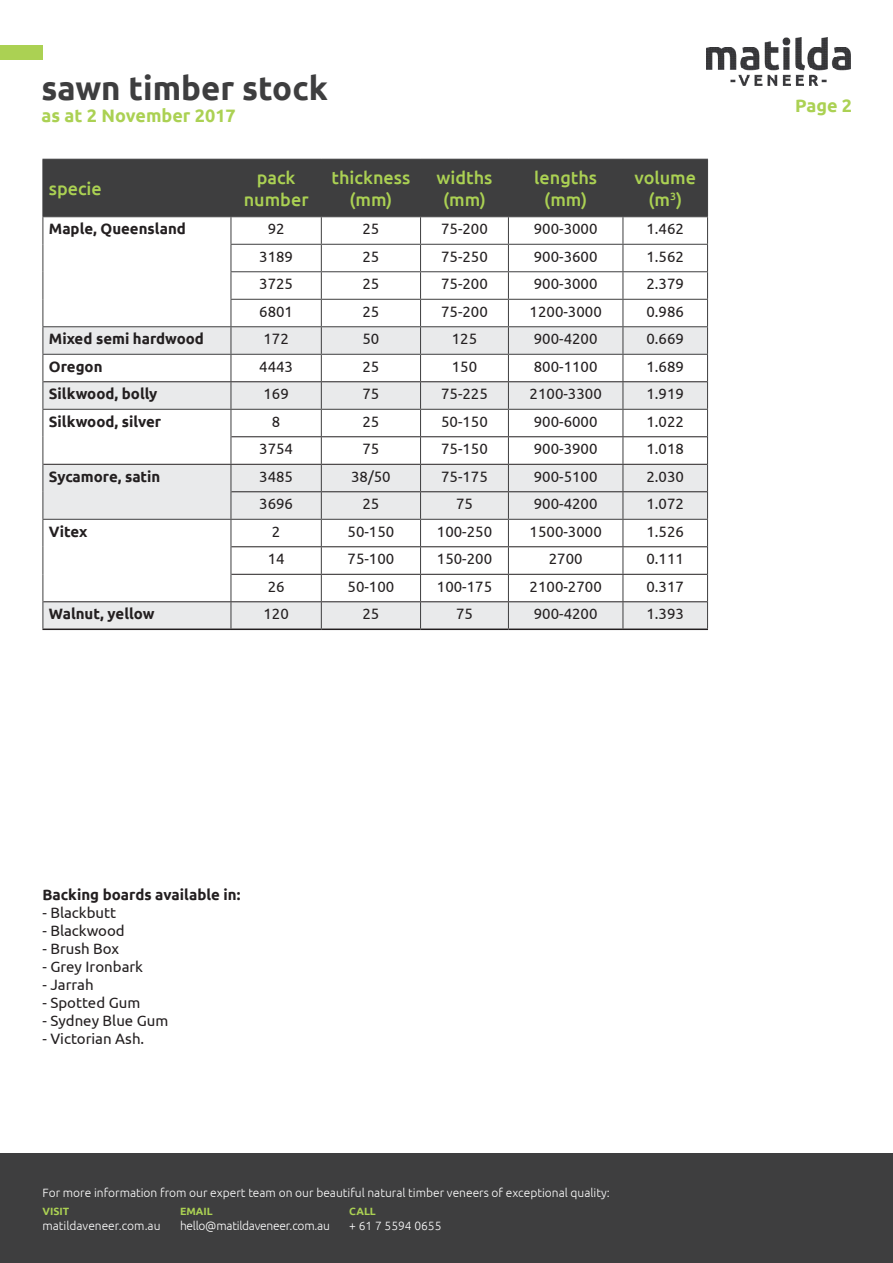
<style>
.page{position:relative;width:893px;height:1263px;background:#fff}
.page>*{position:absolute;margin:0;border:0;box-sizing:border-box;transform-origin:0 0}
.t1{font:700 33px "Ubuntu";color:#3e3e3f}
.t2{font:500 18px/21.6px "Ubuntu";color:#abd153;text-align:center}
.t3{font:700 18px "Ubuntu";color:#abd153}
.t4{font:15px "Ubuntu";color:#231f20}
.t5{font:700 15px "Ubuntu";color:#231f20}
.t6{font:300 12px "Ubuntu";color:#fff}
.t7{font:300 12px "Ubuntu";letter-spacing:-.02em;color:#fff}
.t8{font:700 10.5px "Ubuntu";color:#abd153}
</style>
<div class="page">
<div style="left:0;top:45px;width:42px;height:15px;background:#abd153"></div>
<div style="left:0;top:1154px;width:893px;height:109px;background:#3e3e3f"></div>
<img style="left:707px;top:38px;width:144px;height:48px">
<hr style="left:42px;top:628px;width:189px;height:2px;background:#231f20">
<hr style="left:231px;top:628px;width:90px;height:2px;background:#231f20">
<hr style="left:321px;top:628px;width:100px;height:2px;background:#231f20">
<hr style="left:421px;top:628px;width:87px;height:2px;background:#231f20">
<hr style="left:508px;top:628px;width:115px;height:2px;background:#231f20">
<hr style="left:623px;top:628px;width:85px;height:2px;background:#231f20">
<svg style="left:42px;top:159px;width:666px;height:469px"></svg>
<hr style="left:43px;top:464px;width:188px;height:1px;background:#231f20">
<p class="t1" style="left:41px;top:69px;width:288px">sawn timber stock</p>
<p class="t3" style="left:41px;top:105px;width:196px">as at 2 November 2017</p>
<p class="t2" style="left:49px;top:177px;width:54px">specie</p>
<p class="t2" style="left:244px;top:166px;width:66px">pack number</p>
<p class="t2" style="left:332px;top:166px;width:80px">thickness (mm)</p>
<p class="t2" style="left:436px;top:166px;width:57px">widths (mm)</p>
<p class="t2" style="left:534px;top:166px;width:64px">lengths (mm)</p>
<p class="t2" style="left:634px;top:166px;width:63px">volume (m<sup>3</sup>)</p>
<p class="t5" style="left:49px;top:220px;width:139px">Maple, Queensland</p>
<p class="t4" style="left:268px;top:220px;width:18px">92</p>
<p class="t4" style="left:362px;top:220px;width:18px">25</p>
<p class="t4" style="left:441px;top:220px;width:48px">75-200</p>
<p class="t4" style="left:534px;top:220px;width:65px">900-3000</p>
<p class="t4" style="left:646px;top:220px;width:39px">1.462</p>
<p class="t4" style="left:259px;top:247px;width:35px">3189</p>
<p class="t4" style="left:362px;top:247px;width:18px">25</p>
<p class="t4" style="left:441px;top:247px;width:48px">75-250</p>
<p class="t4" style="left:534px;top:247px;width:65px">900-3600</p>
<p class="t4" style="left:646px;top:247px;width:39px">1.562</p>
<p class="t4" style="left:259px;top:275px;width:35px">3725</p>
<p class="t4" style="left:362px;top:275px;width:18px">25</p>
<p class="t4" style="left:441px;top:275px;width:48px">75-200</p>
<p class="t4" style="left:534px;top:275px;width:65px">900-3000</p>
<p class="t4" style="left:646px;top:275px;width:39px">2.379</p>
<p class="t4" style="left:259px;top:302px;width:35px">6801</p>
<p class="t4" style="left:362px;top:302px;width:18px">25</p>
<p class="t4" style="left:441px;top:302px;width:48px">75-200</p>
<p class="t4" style="left:530px;top:302px;width:74px">1200-3000</p>
<p class="t4" style="left:646px;top:302px;width:39px">0.986</p>
<p class="t5" style="left:49px;top:330px;width:157px">Mixed semi hardwood</p>
<p class="t4" style="left:263px;top:330px;width:27px">172</p>
<p class="t4" style="left:362px;top:330px;width:18px">50</p>
<p class="t4" style="left:452px;top:330px;width:27px">125</p>
<p class="t4" style="left:534px;top:330px;width:65px">900-4200</p>
<p class="t4" style="left:646px;top:330px;width:39px">0.669</p>
<p class="t5" style="left:49px;top:357px;width:55px">Oregon</p>
<p class="t4" style="left:259px;top:357px;width:35px">4443</p>
<p class="t4" style="left:362px;top:357px;width:18px">25</p>
<p class="t4" style="left:452px;top:357px;width:27px">150</p>
<p class="t4" style="left:534px;top:357px;width:65px">800-1100</p>
<p class="t4" style="left:646px;top:357px;width:39px">1.689</p>
<p class="t5" style="left:49px;top:385px;width:110px">Silkwood, bolly</p>
<p class="t4" style="left:263px;top:385px;width:27px">169</p>
<p class="t4" style="left:362px;top:385px;width:18px">75</p>
<p class="t4" style="left:441px;top:385px;width:48px">75-225</p>
<p class="t4" style="left:530px;top:385px;width:74px">2100-3300</p>
<p class="t4" style="left:646px;top:385px;width:39px">1.919</p>
<p class="t5" style="left:49px;top:412px;width:114px">Silkwood, silver</p>
<p class="t4" style="left:272px;top:412px;width:10px">8</p>
<p class="t4" style="left:362px;top:412px;width:18px">25</p>
<p class="t4" style="left:441px;top:412px;width:48px">50-150</p>
<p class="t4" style="left:534px;top:412px;width:65px">900-6000</p>
<p class="t4" style="left:646px;top:412px;width:39px">1.022</p>
<p class="t4" style="left:259px;top:440px;width:35px">3754</p>
<p class="t4" style="left:362px;top:440px;width:18px">75</p>
<p class="t4" style="left:441px;top:440px;width:48px">75-150</p>
<p class="t4" style="left:534px;top:440px;width:65px">900-3900</p>
<p class="t4" style="left:646px;top:440px;width:39px">1.018</p>
<p class="t5" style="left:49px;top:467px;width:113px">Sycamore, satin</p>
<p class="t4" style="left:259px;top:467px;width:35px">3485</p>
<p class="t4" style="left:351px;top:467px;width:41px">38/50</p>
<p class="t4" style="left:441px;top:467px;width:48px">75-175</p>
<p class="t4" style="left:534px;top:467px;width:65px">900-5100</p>
<p class="t4" style="left:646px;top:467px;width:39px">2.030</p>
<p class="t4" style="left:259px;top:495px;width:35px">3696</p>
<p class="t4" style="left:362px;top:495px;width:18px">25</p>
<p class="t4" style="left:456px;top:495px;width:18px">75</p>
<p class="t4" style="left:534px;top:495px;width:65px">900-4200</p>
<p class="t4" style="left:646px;top:495px;width:39px">1.072</p>
<p class="t5" style="left:49px;top:522px;width:40px">Vitex</p>
<p class="t4" style="left:272px;top:522px;width:10px">2</p>
<p class="t4" style="left:348px;top:522px;width:48px">50-150</p>
<p class="t4" style="left:437px;top:522px;width:57px">100-250</p>
<p class="t4" style="left:530px;top:522px;width:74px">1500-3000</p>
<p class="t4" style="left:646px;top:522px;width:39px">1.526</p>
<p class="t4" style="left:268px;top:550px;width:18px">14</p>
<p class="t4" style="left:348px;top:550px;width:48px">75-100</p>
<p class="t4" style="left:437px;top:550px;width:57px">150-200</p>
<p class="t4" style="left:549px;top:550px;width:35px">2700</p>
<p class="t4" style="left:646px;top:550px;width:39px">0.111</p>
<p class="t4" style="left:268px;top:577px;width:18px">26</p>
<p class="t4" style="left:348px;top:577px;width:48px">50-100</p>
<p class="t4" style="left:437px;top:577px;width:57px">100-175</p>
<p class="t4" style="left:530px;top:577px;width:74px">2100-2700</p>
<p class="t4" style="left:646px;top:577px;width:39px">0.317</p>
<p class="t5" style="left:49px;top:605px;width:107px">Walnut, yellow</p>
<p class="t4" style="left:263px;top:605px;width:27px">120</p>
<p class="t4" style="left:362px;top:605px;width:18px">25</p>
<p class="t4" style="left:456px;top:605px;width:18px">75</p>
<p class="t4" style="left:534px;top:605px;width:65px">900-4200</p>
<p class="t4" style="left:646px;top:605px;width:39px">1.393</p>
<p class="t3" style="left:795px;top:95px;width:58px">Page 2</p>
<p class="t5" style="left:42px;top:885px;width:199px">Backing boards available in:</p>
<p class="t4" style="left:42px;top:903px;width:75px">- Blackbutt</p>
<p class="t4" style="left:42px;top:921px;width:84px">- Blackwood</p>
<p class="t4" style="left:42px;top:939px;width:78px">- Brush Box</p>
<p class="t4" style="left:42px;top:957px;width:102px">- Grey Ironbark</p>
<p class="t4" style="left:42px;top:975px;width:53px">- Jarrah</p>
<p class="t4" style="left:42px;top:993px;width:99px">- Spotted Gum</p>
<p class="t4" style="left:42px;top:1011px;width:127px">- Sydney Blue Gum</p>
<p class="t4" style="left:42px;top:1029px;width:103px">- Victorian Ash.</p>
<p class="t6" style="left:42px;top:1186px;width:569px">For more information from our expert team on our beautiful natural timber veneers of exceptional quality:</p>
<p class="t8" style="left:180px;top:1205px;width:34px">EMAIL</p>
<p class="t7" style="left:180px;top:1219px;width:151px">hello@matildaveneer.com.au</p>
<p class="t8" style="left:42px;top:1205px;width:28px">VISIT</p>
<p class="t6" style="left:42px;top:1219px;width:120px">matildaveneer.com.au</p>
<p class="t8" style="left:349px;top:1205px;width:28px">CALL</p>
<p class="t6" style="left:349px;top:1219px;width:94px">+ 61 7 5594 0655</p>
</div>
